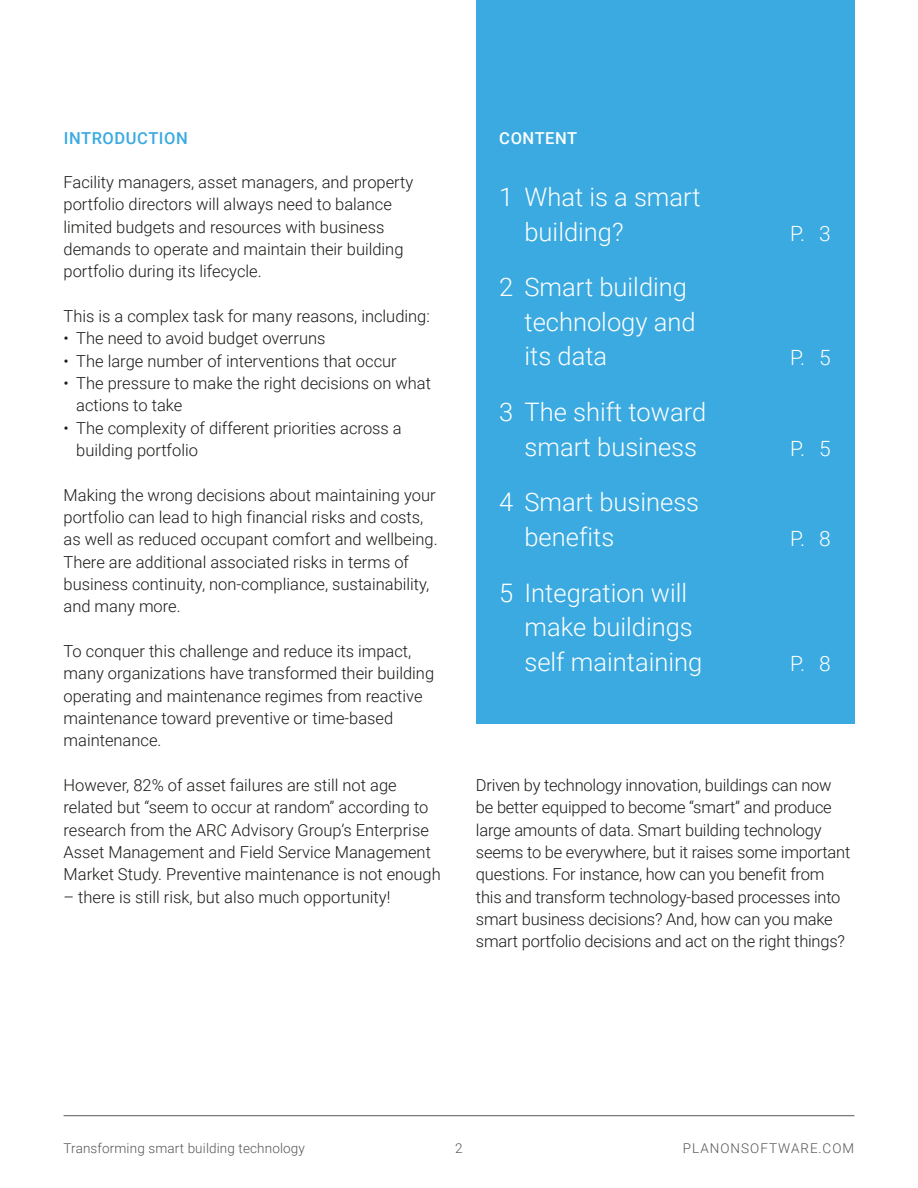
<style>
.page{position:relative;width:918px;height:1188px;background:#fff}
.page>*{position:absolute;margin:0;border:0;box-sizing:border-box;transform-origin:0 0}
.t1{font:300 25.5px/34.5px "Roboto";color:#fff}
.t2{font:300 21px "Roboto";color:#fff}
.t3{font:300 16.5px/22.4px "Roboto";color:#1a1a18}
.t4{font:500 16.5px "Roboto";letter-spacing:.035em;color:#3aaae1}
.t5{font:500 16.5px "Roboto";letter-spacing:.035em;color:#fff}
.t6{font:300 13.5px "Roboto";letter-spacing:.01em;color:#565655}
.t7{font:300 13.5px "Roboto";letter-spacing:.075em;color:#565655}
</style>
<div class="page">
<div style="left:476px;top:0;width:378px;height:724px;background:#3aaae1"></div>
<hr style="left:64px;top:1115px;width:790px;height:1px;background:#565655">
<p class="t4" style="left:64px;top:126px;width:126px">INTRODUCTION</p>
<p class="t3" style="left:64px;top:171px;width:351px">Facility managers, asset managers, and property portfolio directors will always need to balance limited budgets and resources with business demands to operate and maintain their building portfolio during its lifecycle.</p>
<p class="t3" style="left:64px;top:304px;width:368px">This is a complex task for many reasons, including:</p>
<p class="t3" style="left:64px;top:327px;width:263px">• The need to avoid budget overruns</p>
<p class="t3" style="left:64px;top:349px;width:335px">• The large number of interventions that occur</p>
<p class="t3" style="left:76px;top:371px;width:356px;text-indent:-13px">• The pressure to make the right decisions on what actions to take</p>
<p class="t3" style="left:76px;top:416px;width:327px;text-indent:-13px">• The complexity of different priorities across a building portfolio</p>
<p class="t3" style="left:64px;top:483px;width:376px">Making the wrong decisions about maintaining your portfolio can lead to high financial risks and costs, as well as reduced occupant comfort and wellbeing.<br>There are additional associated risks in terms of business continuity, non-compliance, sustainability, and many more.</p>
<p class="t3" style="left:64px;top:639px;width:372px">To conquer this challenge and reduce its impact, many organizations have transformed their building operating and maintenance regimes from reactive maintenance toward preventive or time-based maintenance.</p>
<p class="t3" style="left:64px;top:773px;width:379px">However, 82% of asset failures are still not age related but “seem to occur at random” according to research from the ARC Advisory Group’s Enterprise Asset Management and Field Service Management Market Study. Preventive maintenance is not enough</p>
<p class="t3" style="left:64px;top:885px;width:328px">– there is still risk, but also much opportunity!</p>
<p class="t5" style="left:499px;top:126px;width:79px">CONTENT</p>
<h1 class="t1" style="left:525px;top:179px;width:178px;text-indent:-26px">1 What is a smart building?</h1>
<h1 class="t1" style="left:525px;top:269px;width:173px;text-indent:-26px">2 Smart building technology and its data</h1>
<h1 class="t1" style="left:525px;top:394px;width:183px;text-indent:-26px">3 The shift toward smart business</h1>
<h1 class="t1" style="left:525px;top:484px;width:176px;text-indent:-26px">4 Smart business benefits</h1>
<h1 class="t1" style="left:525px;top:574px;width:179px;text-indent:-26px">5 Integration will make buildings self maintaining</h1>
<p class="t2" style="left:790px;top:219px;width:42px">P. 3</p>
<p class="t2" style="left:790px;top:343px;width:42px">P. 5</p>
<p class="t2" style="left:790px;top:434px;width:42px">P. 5</p>
<p class="t2" style="left:790px;top:524px;width:42px">P. 8</p>
<p class="t2" style="left:790px;top:649px;width:42px">P. 8</p>
<p class="t3" style="left:476px;top:773px;width:376px">Driven by technology innovation, buildings can now be better equipped to become “smart” and produce large amounts of data. Smart building technology seems to be everywhere, but it raises some important questions. For instance, how can you benefit from this and transform technology-based processes into smart business decisions? And, how can you make smart portfolio decisions and act on the right things?</p>
<p class="t6" style="left:64px;top:1139px;width:243px">Transforming smart building technology</p>
<p class="t6" style="left:455px;top:1139px;width:9px">2</p>
<p class="t7" style="left:683px;top:1139px;width:173px">PLANONSOFTWARE.COM</p>
</div>
